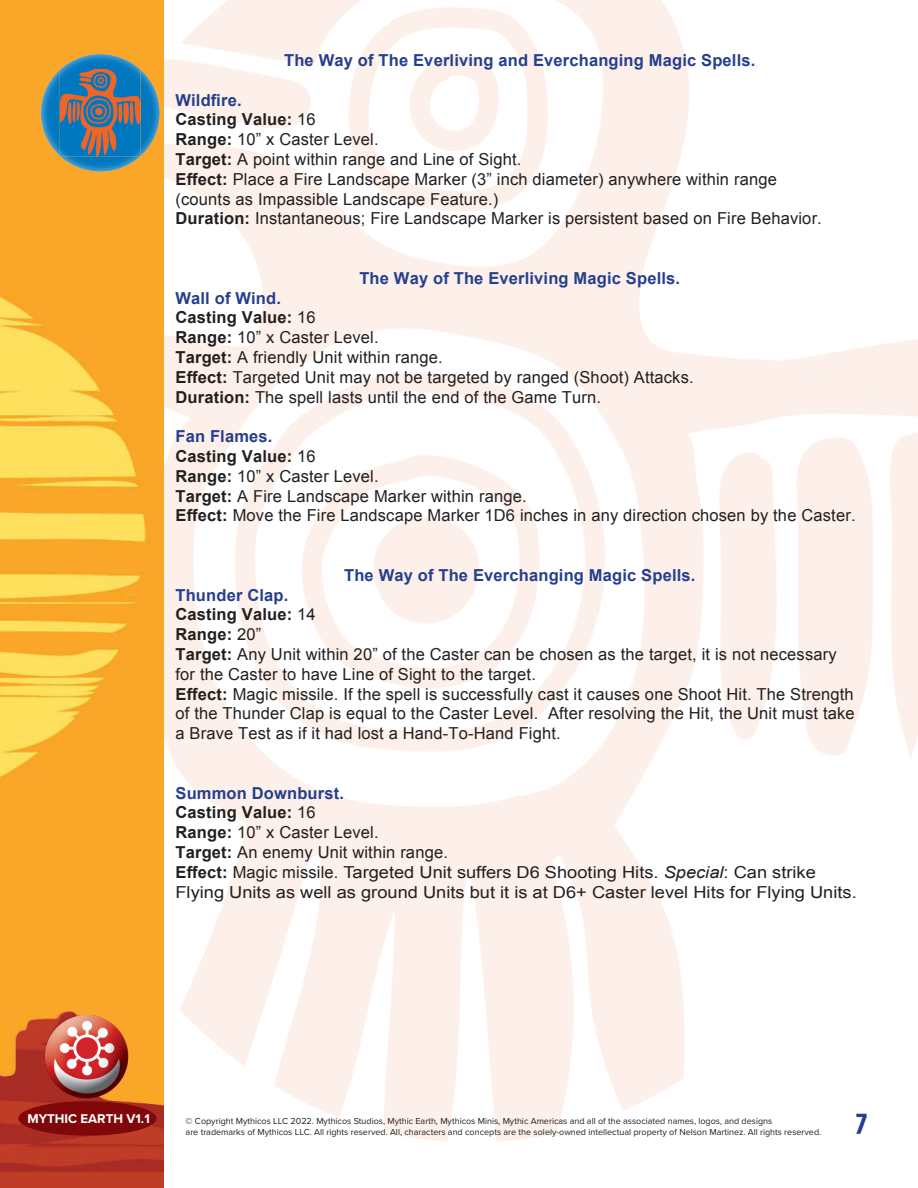
<style>
.page{position:relative;width:918px;height:1188px;background:#fff}
.page>*{position:absolute;margin:0;border:0;box-sizing:border-box;transform-origin:0 0}
.t1{font:28.5px "HALDEN SOLID";color:#253f8e}
.t2{font:16.5px/19.8px "Arial";letter-spacing:.01em;color:#231f20;text-align:justify}
.t3{font:700 16.5px "Arial";letter-spacing:.01em;color:#253f8e}
.t4{font:700 16.5px "Arial";letter-spacing:.01em;color:#231f20}
.t5{font:700 13.2px "Proxima Nova";color:#fff}
.t6{font:9px "Proxima Nova";color:#231f20}
.s1{font-weight:400}
.s2{font-weight:700}
.s3{font-style:italic}
</style>
<div class="page">
<img style="left:0;top:0;width:164px;height:1188px">
<div style="left:39px;top:53px;width:121px;height:120px;background:#fff;opacity:.75"></div>
<div style="left:18px;top:1101px;width:139px;height:35px;background:#81080a;border-radius:50%"></div>
<img style="left:31px;top:1001px;width:111px;height:108px">
<p class="t3" style="left:284px;top:49px;width:473px">The Way of The Everliving and Everchanging Magic Spells.</p>
<p class="t3" style="left:176px;top:89px;width:68px">Wildfire.</p>
<p class="t4" style="left:176px;top:109px;width:142px">Casting Value: <span class="s1">16</span></p>
<p class="t2" style="left:176px;top:130px;width:205px"><span class="s2">Range:</span> 10” x Caster Level.</p>
<p class="t2" style="left:176px;top:149px;width:347px"><span class="s2">Target:</span> A point within range and Line of Sight.</p>
<p class="t2" style="left:176px;top:169px;width:603px"><span class="s2">Effect:</span> Place a Fire Landscape Marker (3” inch diameter) anywhere within range</p>
<p class="t2" style="left:176px;top:189px;width:324px">(counts as Impassible Landscape Feature.)</p>
<p class="t2" style="left:176px;top:209px;width:648px"><span class="s2">Duration:</span> Instantaneous; Fire Landscape Marker is persistent based on Fire Behavior.</p>
<p class="t3" style="left:359px;top:267px;width:322px">The Way of The Everliving Magic Spells.</p>
<p class="t3" style="left:176px;top:287px;width:107px">Wall of Wind.</p>
<p class="t4" style="left:176px;top:307px;width:142px">Casting Value: <span class="s1">16</span></p>
<p class="t2" style="left:176px;top:328px;width:205px"><span class="s2">Range:</span> 10” x Caster Level.</p>
<p class="t2" style="left:176px;top:347px;width:269px"><span class="s2">Target:</span> A friendly Unit within range.</p>
<p class="t2" style="left:176px;top:367px;width:520px"><span class="s2">Effect:</span> Targeted Unit may not be targeted by ranged (Shoot) Attacks.</p>
<p class="t2" style="left:176px;top:387px;width:427px"><span class="s2">Duration:</span> The spell lasts until the end of the Game Turn.</p>
<p class="t3" style="left:176px;top:426px;width:99px">Fan Flames.</p>
<p class="t4" style="left:176px;top:445px;width:142px">Casting Value: <span class="s1">16</span></p>
<p class="t2" style="left:176px;top:466px;width:205px"><span class="s2">Range:</span> 10” x Caster Level.</p>
<p class="t2" style="left:176px;top:486px;width:353px"><span class="s2">Target:</span> A Fire Landscape Marker within range.</p>
<p class="t2" style="left:176px;top:506px;width:682px"><span class="s2">Effect:</span> Move the Fire Landscape Marker 1D6 inches in any direction chosen by the Caster.</p>
<p class="t3" style="left:344px;top:564px;width:353px">The Way of The Everchanging Magic Spells.</p>
<p class="t3" style="left:176px;top:584px;width:114px">Thunder Clap.</p>
<p class="t4" style="left:176px;top:604px;width:142px">Casting Value: <span class="s1">14</span></p>
<p class="t4" style="left:176px;top:624px;width:87px">Range: <span class="s1">20”</span></p>
<p class="t2" style="left:176px;top:644px;width:663px"><span class="s2">Target:</span> Any Unit within 20” of the Caster can be chosen as the target, it is not necessary</p>
<p class="t2" style="left:176px;top:664px;width:362px">for the Caster to have Line of Sight to the target.</p>
<p class="t2" style="left:176px;top:684px;width:681px"><span class="s2">Effect:</span> Magic missile. If the spell is successfully cast it causes one Shoot Hit. The Strength of the Thunder Clap is equal to the Caster Level. After resolving the Hit, the Unit must take a Brave Test as if it had lost a Hand-To-Hand Fight.</p>
<p class="t3" style="left:176px;top:782px;width:170px">Summon Downburst.</p>
<p class="t4" style="left:176px;top:802px;width:142px">Casting Value: <span class="s1">16</span></p>
<p class="t2" style="left:176px;top:823px;width:205px"><span class="s2">Range:</span> 10” x Caster Level.</p>
<p class="t2" style="left:176px;top:842px;width:274px"><span class="s2">Target:</span> An enemy Unit within range.</p>
<p class="t2" style="left:176px;top:862px;width:683px"><span class="s2">Effect:</span> Magic missile. Targeted Unit suffers D6 Shooting Hits. <span class="s3">Special</span>: Can strike<br>Flying Units as well as ground Units but it is at D6+ Caster level Hits for Flying Units.</p>
<p class="t5" style="left:27px;top:1109px;width:124px">MYTHIC EARTH V1.1</p>
<p class="t1" style="left:856px;top:1105px;width:13px">7</p>
<p class="t6" style="left:186px;top:1114px;width:588px">© Copyright Mythicos LLC 2022. Mythicos Studios, Mythic Earth, Mythicos Minis, Mythic Americas and all of the associated names, logos, and designs</p>
<p class="t6" style="left:186px;top:1125px;width:637px">are trademarks of Mythicos LLC. All rights reserved. All, characters and concepts are the solely-owned intellectual property of Nelson Martinez. All rights reserved.</p>
</div>
